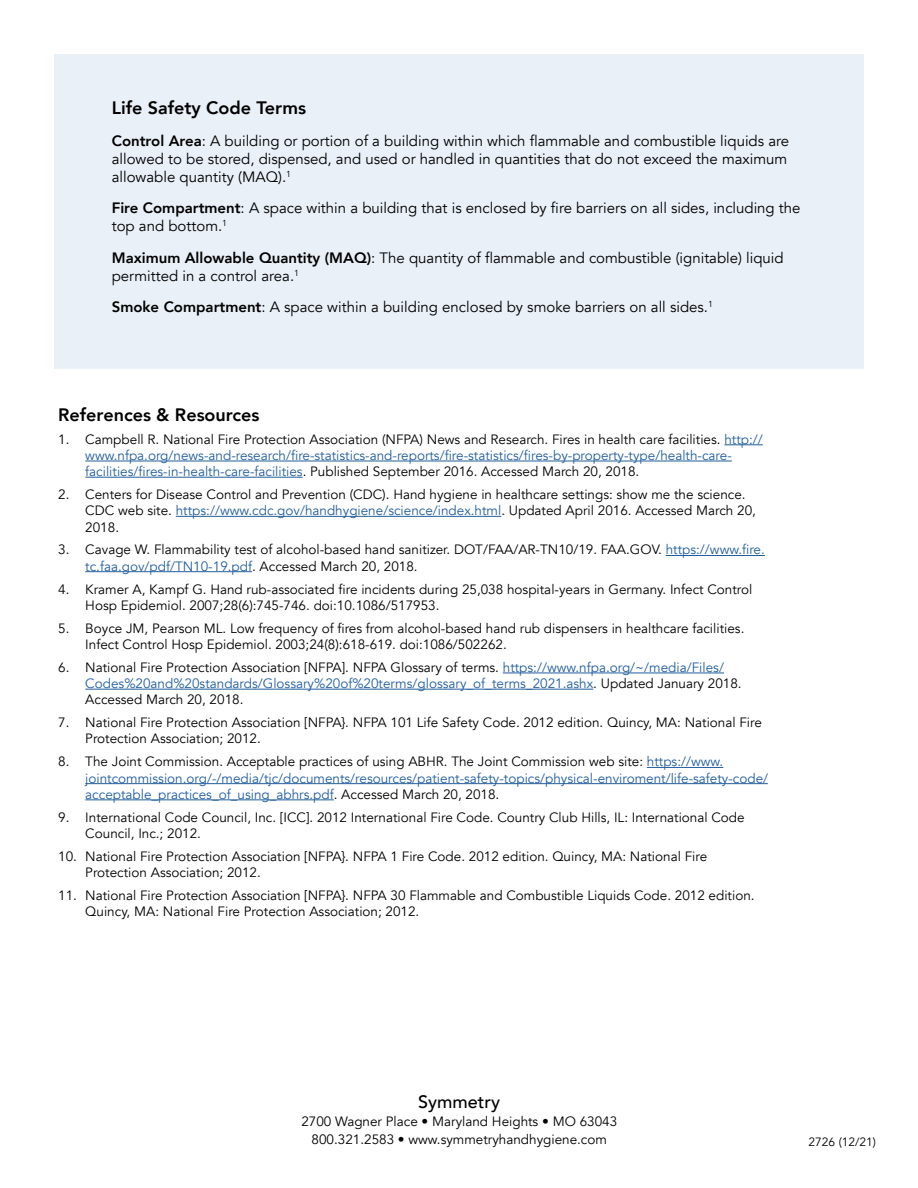
<style>
.page{position:relative;width:918px;height:1188px;background:#fff}
.page>*{position:absolute;margin:0;border:0;box-sizing:border-box;transform-origin:0 0}
.t1{font:800 18px "Avenir";color:#000}
.t2{font:500 18px "Avenir";color:#000}
.t3{font:15px/18px "Avenir";color:#000}
.t4{font:13.5px/16.2px "Avenir";color:#000}
.t5{font:13.5px/16.2px "Avenir";color:#215e9e}
.t6{font:12px "Avenir";color:#000}
.s1{font-weight:800}
.s2{color:#000}
.s3{color:#215e9e}
</style>
<div class="page">
<div style="left:54px;top:54px;width:810px;height:314px;background:#eaf0f7"></div>
<hr style="left:724px;top:444px;width:39px;height:1px;background:#215e9e">
<hr style="left:85px;top:461px;width:647px;height:1px;background:#215e9e">
<hr style="left:85px;top:477px;width:218px;height:1px;background:#215e9e">
<hr style="left:176px;top:516px;width:325px;height:1px;background:#215e9e">
<hr style="left:666px;top:555px;width:99px;height:1px;background:#215e9e">
<hr style="left:85px;top:571px;width:167px;height:1px;background:#215e9e">
<hr style="left:503px;top:673px;width:221px;height:1px;background:#215e9e">
<hr style="left:85px;top:689px;width:508px;height:1px;background:#215e9e">
<hr style="left:647px;top:767px;width:76px;height:1px;background:#215e9e">
<hr style="left:85px;top:783px;width:683px;height:1px;background:#215e9e">
<hr style="left:85px;top:800px;width:249px;height:1px;background:#215e9e">
<h1 class="t1" style="left:112px;top:94px;width:196px">Life Safety Code Terms</h1>
<p class="t3" style="left:112px;top:132px;width:679px"><span class="s1">Control Area</span>: A building or portion of a building within which flammable and combustible liquids are allowed to be stored, dispensed, and used or handled in quantities that do not exceed the maximum allowable quantity (MAQ).<sup>1</sup></p>
<p class="t3" style="left:112px;top:199px;width:690px"><span class="s1">Fire Compartment</span>: A space within a building that is enclosed by fire barriers on all sides, including the top and bottom.<sup>1</sup></p>
<p class="t3" style="left:112px;top:249px;width:673px"><span class="s1">Maximum Allowable Quantity (MAQ)</span>: The quantity of flammable and combustible (ignitable) liquid permitted in a control area.<sup>1</sup></p>
<p class="t3" style="left:112px;top:298px;width:603px"><span class="s1">Smoke Compartment</span>: A space within a building enclosed by smoke barriers on all sides.<sup>1</sup></p>
<h1 class="t1" style="left:58px;top:401px;width:203px">References &amp; Resources</h1>
<p class="t5" style="left:85px;top:431px;width:679px;text-indent:-27px"><span class="s2">1. Campbell R. National Fire Protection Association (NFPA) News and Research. Fires in health care facilities.</span> http:// www.nfpa.org/news-and-research/fire-statistics-and-reports/fire-statistics/fires-by-property-type/health-care&shy;facilities/fires-in-health-care-facilities<span class="s2">. Published September 2016. Accessed March 20, 2018.</span></p>
<p class="t4" style="left:85px;top:487px;width:672px;text-indent:-27px">2. Centers for Disease Control and Prevention (CDC). Hand hygiene in healthcare settings: show me the science.<br>CDC web site. <span class="s3">https://www.cdc.gov/handhygiene/science/index.html</span>. Updated April 2016. Accessed March 20,<br>2018.</p>
<p class="t4" style="left:85px;top:542px;width:681px;text-indent:-27px">3. Cavage W. Flammability test of alcohol-based hand sanitizer. DOT/FAA/AR-TN10/19. FAA.GOV. <span class="s3">https://www.fire. tc.faa.gov/pdf/TN10-19.pdf</span>. Accessed March 20, 2018.</p>
<p class="t4" style="left:85px;top:581px;width:669px;text-indent:-27px">4. Kramer A, Kampf G. Hand rub-associated fire incidents during 25,038 hospital-years in Germany. Infect Control<br>Hosp Epidemiol. 2007;28(6):745-746. doi:10.1086/517953.</p>
<p class="t4" style="left:85px;top:620px;width:661px;text-indent:-27px">5. Boyce JM, Pearson ML. Low frequency of fires from alcohol-based hand rub dispensers in healthcare facilities.<br>Infect Control Hosp Epidemiol. 2003;24(8):618-619. doi:1086/502262.</p>
<p class="t5" style="left:85px;top:659px;width:658px;text-indent:-27px"><span class="s2">6. National Fire Protection Association [NFPA]. NFPA Glossary of terms.</span> https://www.nfpa.org/~/media/Files/<br>Codes%20and%20standards/Glossary%20of%20terms/glossary_of_terms_2021.ashx<span class="s2">. Updated January 2018.<br>Accessed March 20, 2018.</span></p>
<p class="t4" style="left:85px;top:715px;width:678px;text-indent:-27px">7. National Fire Protection Association [NFPA}. NFPA 101 Life Safety Code. 2012 edition. Quincy, MA: National Fire<br>Protection Association; 2012.</p>
<p class="t5" style="left:85px;top:754px;width:684px;text-indent:-27px"><span class="s2">8. The Joint Commission. Acceptable practices of using ABHR. The Joint Commission web site:</span> https://www. jointcommission.org/-/media/tjc/documents/resources/patient-safety-topics/physical-enviroment/life-safety-code/ acceptable_practices_of_using_abhrs.pdf<span class="s2">. Accessed March 20, 2018.</span></p>
<p class="t4" style="left:85px;top:809px;width:661px;text-indent:-27px">9. International Code Council, Inc. [ICC]. 2012 International Fire Code. Country Club Hills, IL: International Code<br>Council, Inc.; 2012.</p>
<p class="t4" style="left:85px;top:848px;width:623px;text-indent:-27px">10. National Fire Protection Association [NFPA}. NFPA 1 Fire Code. 2012 edition. Quincy, MA: National Fire<br>Protection Association; 2012.</p>
<p class="t4" style="left:85px;top:888px;width:671px;text-indent:-27px">11. National Fire Protection Association [NFPA}. NFPA 30 Flammable and Combustible Liquids Code. 2012 edition.<br>Quincy, MA: National Fire Protection Association; 2012.</p>
<h1 class="t2" style="left:418px;top:1086px;width:84px">Symmetry</h1>
<p class="t4" style="left:301px;top:1112px;width:317px;line-height:18px;text-align:center">2700 Wagner Place • Maryland Heights • MO 63043<br>800.321.2583 • www.symmetryhandhygiene.com</p>
<p class="t6" style="left:809px;top:1135px;width:69px">2726 (12/21)</p>
</div>
